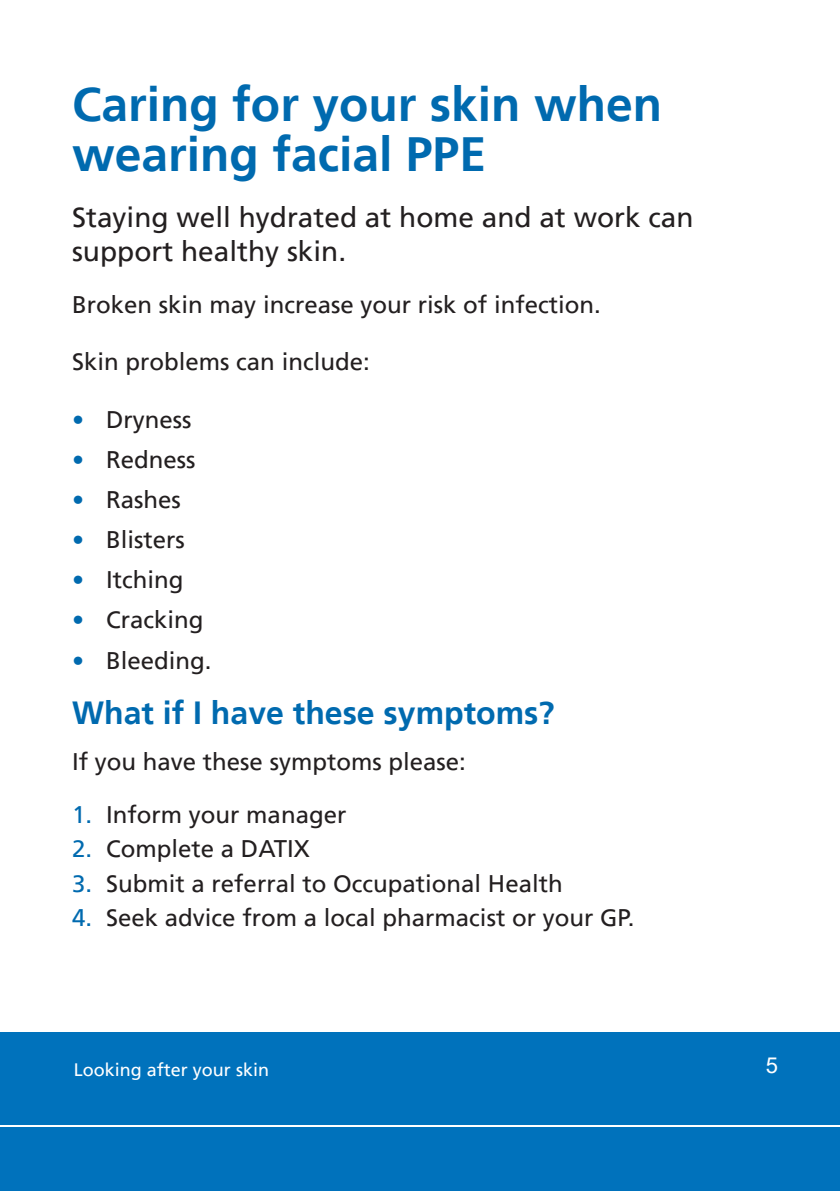
<style>
.page{position:relative;width:840px;height:1191px;background:#fff}
.page>*{position:absolute;margin:0;border:0;box-sizing:border-box;transform-origin:0 0}
.t1{font:700 48px/50px "Frutiger";color:#006aaf}
.t2{font:700 32px "Frutiger";color:#006aaf}
.t3{font:28px/33.6px "Frutiger";color:#231f20}
.t4{font:24px "Frutiger";color:#231f20}
.t5{font:22px "Arial";color:#fff}
.t6{font:18px "Frutiger";color:#fff}
.s1{color:#006aaf}
</style>
<div class="page">
<div style="left:0;top:1032px;width:839px;height:159px;background:#0072bc"></div>
<hr style="left:0;top:1125px;width:839px;height:2px;background:#fff">
<h1 class="t1" style="left:72px;top:80px;width:591px">Caring for your skin when wearing facial PPE</h1>
<p class="t3" style="left:72px;top:201px;width:622px">Staying well hydrated at home and at work can support healthy skin.</p>
<p class="t4" style="left:72px;top:290px;width:530px">Broken skin may increase your risk of infection.</p>
<p class="t4" style="left:72px;top:348px;width:299px">Skin problems can include:</p>
<p class="t4" style="left:72px;top:405px;width:121px"><span class="s1">•</span> Dryness</p>
<p class="t4" style="left:72px;top:445px;width:125px"><span class="s1">•</span> Redness</p>
<p class="t4" style="left:72px;top:485px;width:110px"><span class="s1">•</span> Rashes</p>
<p class="t4" style="left:72px;top:526px;width:114px"><span class="s1">•</span> Blisters</p>
<p class="t4" style="left:72px;top:566px;width:113px"><span class="s1">•</span> Itching</p>
<p class="t4" style="left:72px;top:606px;width:133px"><span class="s1">•</span> Cracking</p>
<p class="t4" style="left:72px;top:646px;width:141px"><span class="s1">•</span> Bleeding.</p>
<h2 class="t2" style="left:72px;top:694px;width:483px">What if I have these symptoms?</h2>
<p class="t4" style="left:72px;top:747px;width:395px">If you have these symptoms please:</p>
<p class="t4" style="left:72px;top:800px;width:276px"><span class="s1">1.</span> Inform your manager</p>
<p class="t4" style="left:72px;top:834px;width:239px"><span class="s1">2.</span> Complete a DATIX</p>
<p class="t4" style="left:72px;top:869px;width:492px"><span class="s1">3.</span> Submit a referral to Occupational Health</p>
<p class="t4" style="left:72px;top:903px;width:563px"><span class="s1">4.</span> Seek advice from a local pharmacist or your GP.</p>
<p class="t6" style="left:74px;top:1058px;width:197px">Looking after your skin</p>
<p class="t5" style="left:765px;top:1050px;width:14px">5</p>
</div>
